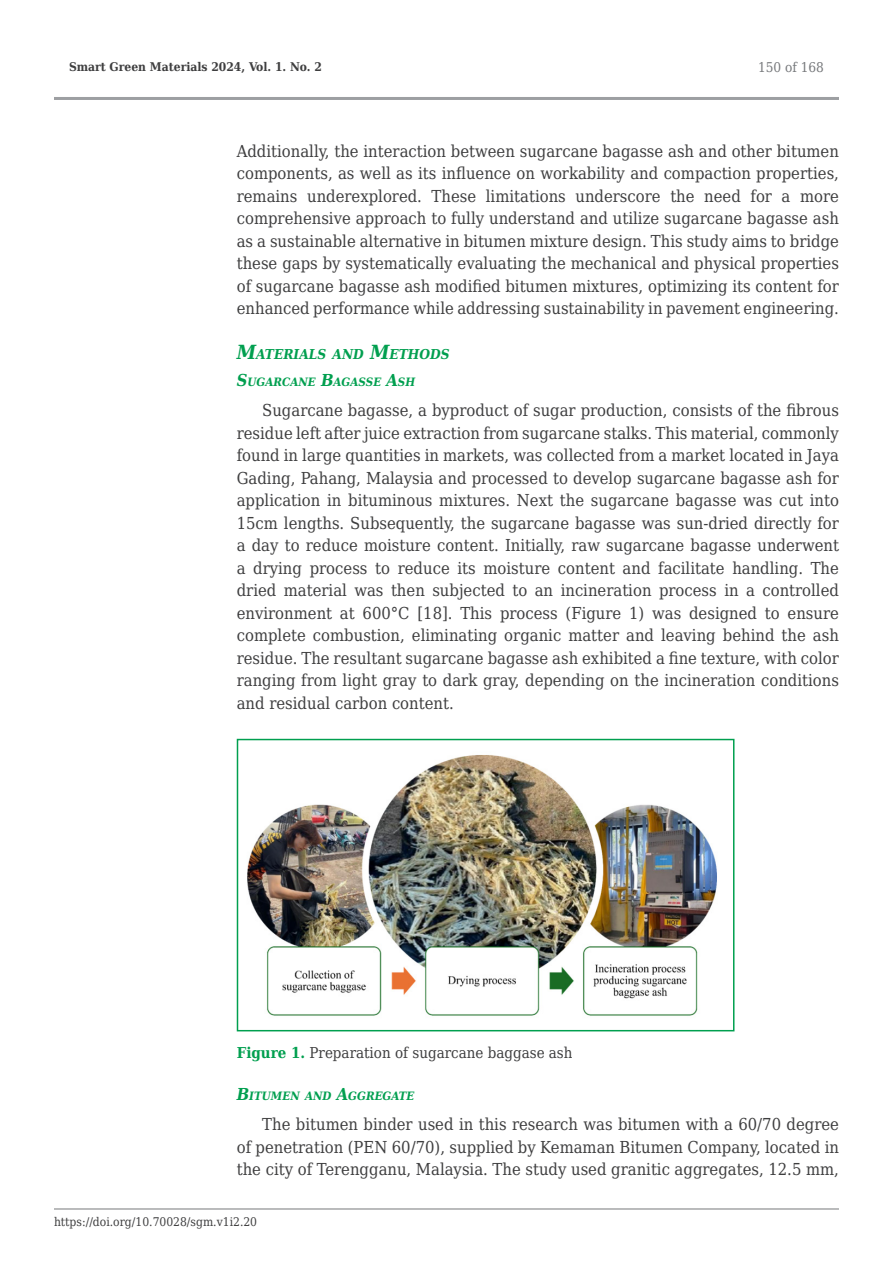
<style>
.page{position:relative;width:893px;height:1263px;background:#fff}
.page>*{position:absolute;margin:0;border:0;box-sizing:border-box;transform-origin:0 0}
.t1{font:16.5px/22.5px "DejaVu Serif Condensed";color:#3e3e3f;text-align:justify}
.t2{font:15px "DejaVu Serif Condensed";color:#3e3e3f}
.t3{font:italic 700 13.65px "DejaVu Serif Condensed";color:#009f4f}
.t4{font:13.5px "DejaVu Serif Condensed";color:#76787b}
.t5{font:12px "DejaVu Serif Condensed";color:#3e3e3f}
.t6{font:700 12px "DejaVu Serif Condensed";color:#3e3e3f}
.t7{font:italic 700 11.55px "DejaVu Serif Condensed";color:#009f4f}
.s1{font-size:19.5px}
.s2{font-size:16.5px}
.s3{font-weight:700;color:#009f4f}
</style>
<div class="page">
<hr style="left:54px;top:97px;width:785px;height:3px;background:#9d9fa2">
<hr style="left:54px;top:1208px;width:785px;height:1px;background:#76787b">
<img style="left:247px;top:755px;width:470px;height:261px">
<div style="left:237px;top:739px;width:497px;height:292px;border:2px solid #009f4f"></div>
<p class="t6" style="left:69px;top:57px;width:254px">Smart Green Materials 2024, Vol. 1. No. 2</p>
<p class="t4" style="left:758px;top:57px;width:67px">150 of 168</p>
<p class="t1" style="left:237px;top:139px;width:604px">Additionally, the interaction between sugarcane bagasse ash and other bitumen components, as well as its influence on workability and compaction properties, remains underexplored. These limitations underscore the need for a more comprehensive approach to fully understand and utilize sugarcane bagasse ash as a sustainable alternative in bitumen mixture design. This study aims to bridge these gaps by systematically evaluating the mechanical and physical properties of sugarcane bagasse ash modified bitumen mixtures, optimizing its content for enhanced performance while addressing sustainability in pavement engineering.</p>
<p class="t3" style="left:237px;top:343px;width:215px"><span class="s1">M</span>ATERIALS AND <span class="s1">M</span>ETHODS</p>
<p class="t7" style="left:237px;top:373px;width:180px"><span class="s2">S</span>UGARCANE <span class="s2">B</span>AGASSE <span class="s2">A</span>SH</p>
<p class="t1" style="left:237px;top:399px;width:604px;text-indent:26px">Sugarcane bagasse, a byproduct of sugar production, consists of the fibrous residue left after juice extraction from sugarcane stalks. This material, commonly found in large quantities in markets, was collected from a market located in Jaya Gading, Pahang, Malaysia and processed to develop sugarcane bagasse ash for application in bituminous mixtures. Next the sugarcane bagasse was cut into 15cm lengths. Subsequently, the sugarcane bagasse was sun-dried directly for a day to reduce moisture content. Initially, raw sugarcane bagasse underwent a drying process to reduce its moisture content and facilitate handling. The dried material was then subjected to an incineration process in a controlled environment at 600°C [18]. This process (Figure 1) was designed to ensure complete combustion, eliminating organic matter and leaving behind the ash residue. The resultant sugarcane bagasse ash exhibited a fine texture, with color ranging from light gray to dark gray, depending on the incineration conditions and residual carbon content.</p>
<p class="t2" style="left:237px;top:1041px;width:337px"><span class="s3">Figure 1.</span> Preparation of sugarcane baggase ash</p>
<p class="t7" style="left:237px;top:1087px;width:179px"><span class="s2">B</span>ITUMEN AND <span class="s2">A</span>GGREGATE</p>
<p class="t1" style="left:237px;top:1113px;width:604px;text-indent:26px">The bitumen binder used in this research was bitumen with a 60/70 degree of penetration (PEN 60/70), supplied by Kemaman Bitumen Company, located in the city of Terengganu, Malaysia. The study used granitic aggregates, 12.5 mm,</p>
<p class="t5" style="left:54px;top:1212px;width:205px">https://doi.org/10.70028/sgm.v1i2.20</p>
</div>
